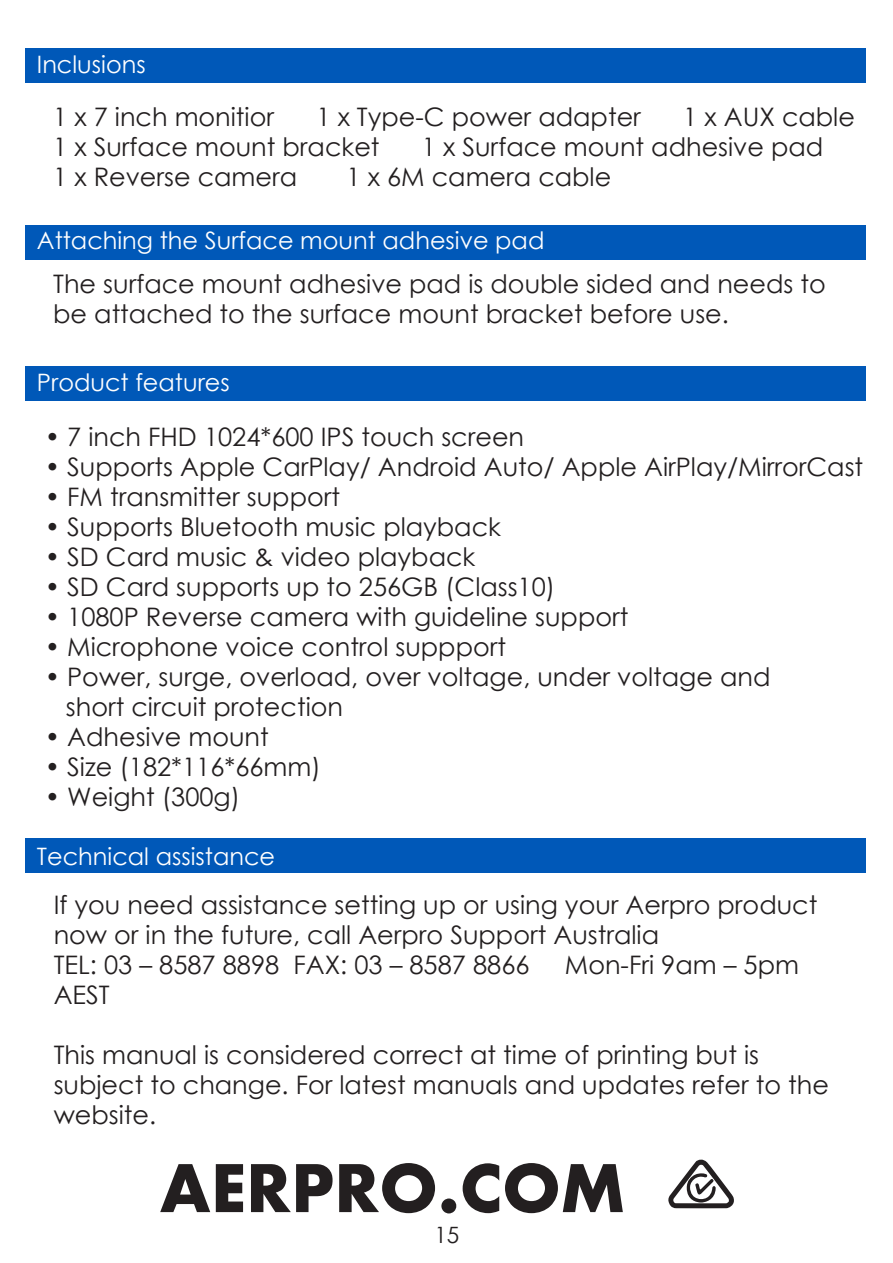
<style>
.page{position:relative;width:893px;height:1263px;background:#fff}
.page>*{position:absolute;margin:0;border:0;box-sizing:border-box;transform-origin:0 0}
.t1{font:700 72px "Futura PT";color:#231f20}
.t2{font:25.5px/30px "Century Gothic";color:#231f20}
.t3{font:24px "Century Gothic";color:#fff}
.t4{font:22.5px "Century Gothic";color:#231f20}
</style>
<div class="page">
<div style="left:26px;top:367px;width:840px;height:34px;background:#0058b8"></div>
<svg style="left:668px;top:1160px;width:66px;height:48px"></svg>
<div style="left:26px;top:839px;width:840px;height:34px;background:#0058b8"></div>
<div style="left:26px;top:48px;width:840px;height:34px;background:#0058b8"></div>
<div style="left:26px;top:226px;width:840px;height:34px;background:#0058b8"></div>
<p class="t3" style="left:37px;top:47px;width:110px">Inclusions</p>
<p class="t2" style="left:53px;top:101px;width:222px">1 x 7 inch monitior</p>
<p class="t2" style="left:316px;top:101px;width:326px">1 x Type-C power adapter</p>
<p class="t2" style="left:683px;top:101px;width:173px">1 x AUX cable</p>
<p class="t2" style="left:53px;top:131px;width:328px">1 x Surface mount bracket</p>
<p class="t2" style="left:422px;top:131px;width:403px">1 x Surface mount adhesive pad</p>
<p class="t2" style="left:53px;top:161px;width:245px">1 x Reverse camera</p>
<p class="t2" style="left:347px;top:161px;width:266px">1 x 6M camera cable</p>
<p class="t3" style="left:37px;top:223px;width:509px">Attaching the Surface mount adhesive pad</p>
<p class="t2" style="left:53px;top:268px;width:774px">The surface mount adhesive pad is double sided and needs to be attached to the surface mount bracket before use.</p>
<p class="t3" style="left:37px;top:366px;width:194px">Product features</p>
<p class="t2" style="left:45px;top:421px;width:481px">• 7 inch FHD 1024*600 IPS touch screen</p>
<p class="t2" style="left:45px;top:451px;width:820px">• Supports Apple CarPlay/ Android Auto/ Apple AirPlay/MirrorCast</p>
<p class="t2" style="left:45px;top:481px;width:297px">• FM transmitter support</p>
<p class="t2" style="left:45px;top:511px;width:458px">• Supports Bluetooth music playback</p>
<p class="t2" style="left:45px;top:541px;width:432px">• SD Card music &amp; video playback</p>
<p class="t2" style="left:45px;top:571px;width:512px">• SD Card supports up to 256GB (Class10)</p>
<p class="t2" style="left:45px;top:601px;width:585px">• 1080P Reverse camera with guideline support</p>
<p class="t2" style="left:45px;top:631px;width:463px">• Microphone voice control suppport</p>
<p class="t2" style="left:66px;top:661px;width:706px;text-indent:-21px">• Power, surge, overload, over voltage, under voltage and short circuit protection</p>
<p class="t2" style="left:45px;top:721px;width:226px">• Adhesive mount</p>
<p class="t2" style="left:45px;top:751px;width:278px">• Size (182*116*66mm)</p>
<p class="t2" style="left:45px;top:781px;width:197px">• Weight (300g)</p>
<p class="t3" style="left:37px;top:839px;width:240px">Technical assistance</p>
<p class="t2" style="left:54px;top:890px;width:765px">If you need assistance setting up or using your Aerpro product now or in the future, call Aerpro Support Australia<br>TEL: 03 – 8587 8898 FAX: 03 – 8587 8866</p>
<p class="t2" style="left:565px;top:950px;width:236px">Mon-Fri 9am – 5pm</p>
<p class="t2" style="left:54px;top:980px;width:58px">AEST</p>
<p class="t2" style="left:54px;top:1040px;width:777px">This manual is considered correct at time of printing but is subject to change. For latest manuals and updates refer to the website.</p>
<h1 class="t1" style="left:160px;top:1141px;width:467px">AERPRO.COM</h1>
<p class="t4" style="left:434px;top:1219px;width:26px">15</p>
</div>
